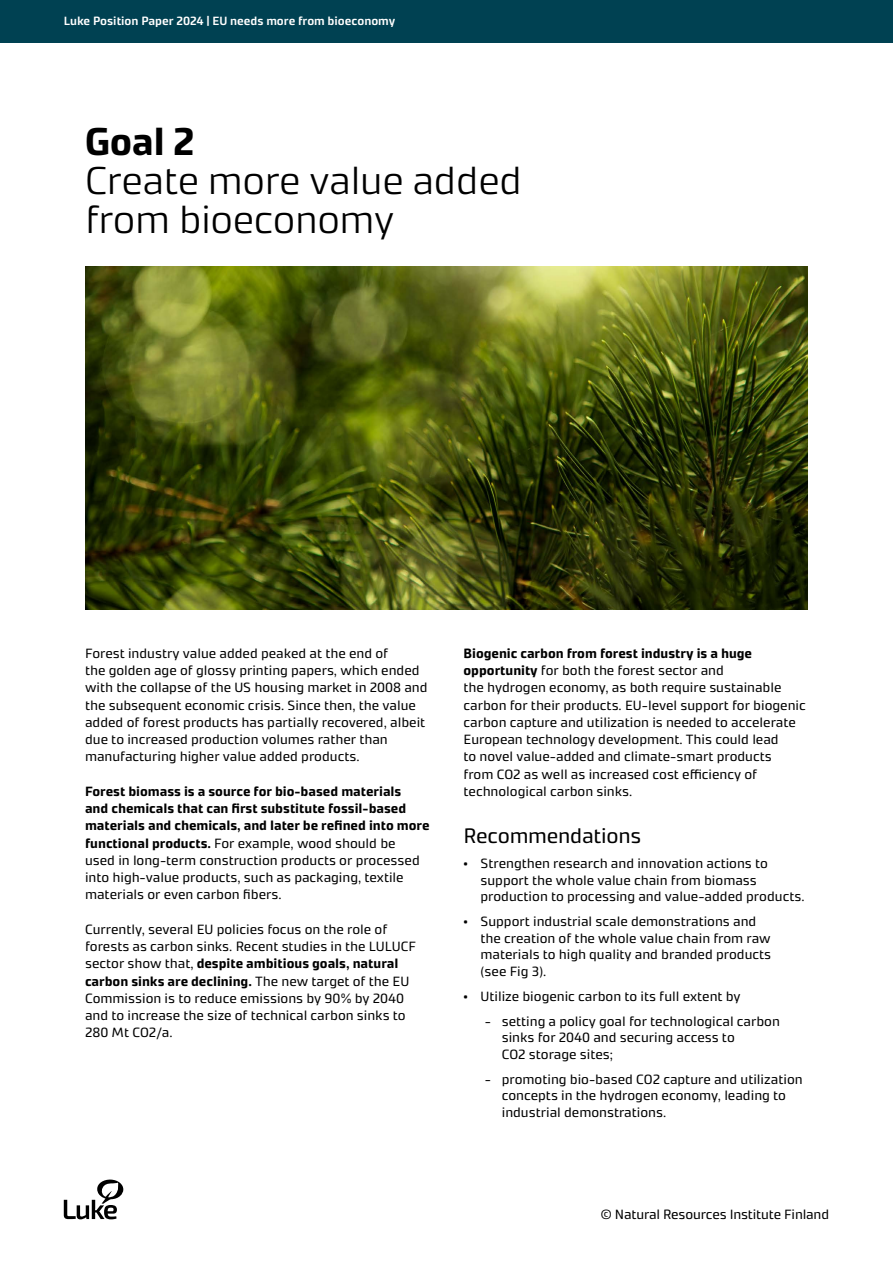
<style>
.page{position:relative;width:893px;height:1263px;background:#fff}
.page>*{position:absolute;margin:0;border:0;box-sizing:border-box;transform-origin:0 0}
.H1_Title_Left_Position_Paper_30_black{font:300 39px/39px "Accura";letter-spacing:-.01em;color:#000}
.H1_Title_Left_Position_Paper_30_black-2{font:700 39px "Accura";color:#000}
.H2_Headline_new{font:21px "Accura";letter-spacing:-.01em;color:#000}
.P_Body_text{font:13.5px/17.2px "Accura";color:#000}
.P_Body_text-2{font:700 13.5px/17.2px "Accura";color:#000}
.t1{font:600 12px "Accura";color:#fff}
.s1{font-weight:400}
.s2{font-weight:700}
</style>
<div class="page">
<img style="left:85px;top:266px;width:723px;height:343px">
<svg style="left:64px;top:1179px;width:60px;height:40px"></svg>
<div style="left:0;top:0;width:893px;height:43px;background:#004152"></div>
<p class="t1" style="left:64px;top:14px;width:333px">Luke Position Paper 2024 | EU needs more from bioeconomy</p>
<p class="H1_Title_Left_Position_Paper_30_black-2" style="left:85px;top:118px;width:111px">Goal 2</p>
<p class="H1_Title_Left_Position_Paper_30_black" style="left:85px;top:160px;width:439px">Create more value added from bioeconomy</p>
<p class="P_Body_text" style="left:85px;top:644px;width:344px">Forest industry value added peaked at the end of<br>the golden age of glossy printing papers, which ended with the collapse of the US housing market in 2008 and the subsequent economic crisis. Since then, the value added of forest products has partially recovered, albeit due to increased production volumes rather than manufacturing higher value added products.</p>
<p class="P_Body_text-2" style="left:85px;top:782px;width:346px">Forest biomass is a source for bio-based materials<br>and chemicals that can first substitute fossil-based materials and chemicals, and later be refined into more functional products. <span class="s1">For example, wood should be<br>used in long-term construction products or processed into high-value products, such as packaging, textile materials or even carbon fibers.</span></p>
<p class="P_Body_text" style="left:85px;top:920px;width:333px">Currently, several EU policies focus on the role of forests as carbon sinks. Recent studies in the LULUCF sector show that, <span class="s2">despite ambitious goals, natural carbon sinks are declining.</span> The new target of the EU Commission is to reduce emissions by 90% by 2040 and to increase the size of technical carbon sinks to 280 Mt CO2/a.</p>
<p class="P_Body_text" style="left:463px;top:644px;width:344px"><span class="s2">Biogenic carbon from forest industry is a huge opportunity</span> for both the forest sector and<br>the hydrogen economy, as both require sustainable carbon for their products. EU-level support for biogenic carbon capture and utilization is needed to accelerate European technology development. This could lead<br>to novel value-added and climate-smart products<br>from CO2 as well as increased cost efficiency of technological carbon sinks.</p>
<p class="H2_Headline_new" style="left:463px;top:823px;width:179px">Recommendations</p>
<p class="P_Body_text" style="left:480px;top:855px;width:325px;line-height:16.5px;text-indent:-17px">• Strengthen research and innovation actions to support the whole value chain from biomass production to processing and value-added products.</p>
<p class="P_Body_text" style="left:480px;top:913px;width:292px;line-height:16.5px;text-indent:-17px">• Support industrial scale demonstrations and the creation of the whole value chain from raw materials to high quality and branded products (see Fig 3).</p>
<p class="P_Body_text" style="left:463px;top:987px;width:279px">• Utilize biogenic carbon to its full extent by</p>
<p class="P_Body_text" style="left:502px;top:1012px;width:280px;line-height:16.5px;text-indent:-17px">- setting a policy goal for technological carbon sinks for 2040 and securing access to<br>CO2 storage sites;</p>
<p class="P_Body_text" style="left:502px;top:1070px;width:302px;line-height:16.5px;text-indent:-17px">- promoting bio-based CO2 capture and utilization concepts in the hydrogen economy, leading to industrial demonstrations.</p>
<p class="P_Body_text" style="left:601px;top:1206px;width:230px">© Natural Resources Institute Finland</p>
</div>
